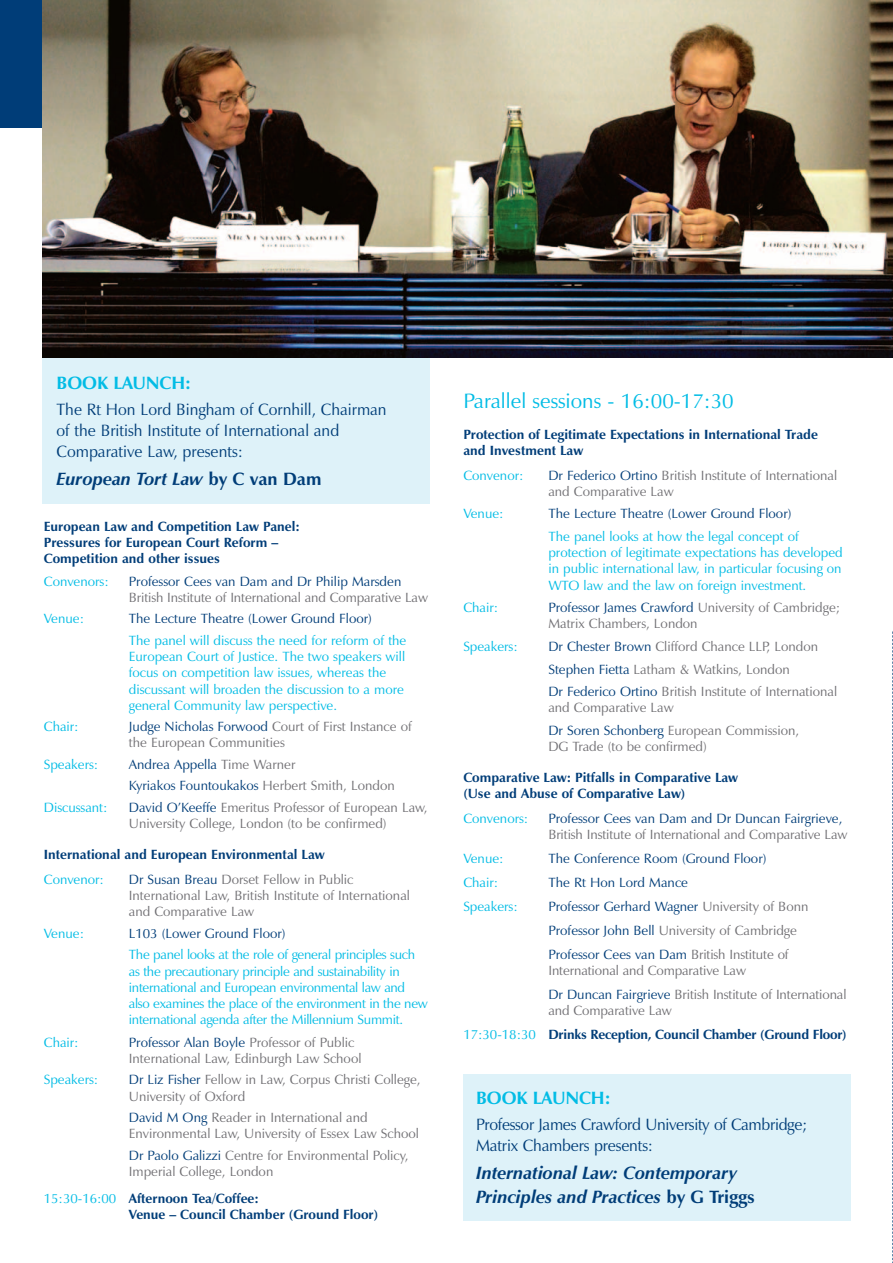
<style>
.page{position:relative;width:893px;height:1263px;background:#fff}
.page>*{position:absolute;margin:0;border:0;box-sizing:border-box;transform-origin:0 0}
.t1{font:21px "Zapf Humanist 601 BT";color:#02bce5}
.t2{font:italic 700 18px/24px "Zapf Humanist 601 BT";letter-spacing:-.005em;color:#003d78}
.t3{font:700 18px "Zapf Humanist 601 BT";color:#02bce5}
.t4{font:16.5px/21px "Zapf Humanist 601 BT";color:#003d78}
.t5{font:16.5px/21px "Zapf Humanist 601 BT";letter-spacing:-.02em;color:#003d78}
.t6{font:13.5px/16.2px "Zapf Humanist 601 BT";color:#717074}
.t7{font:13.5px/16.2px "Zapf Humanist 601 BT";color:#02bce5}
.t8{font:700 13.5px/16.2px "Zapf Humanist 601 BT";color:#003d78}
.t9{font:13.5px/23.9px "Zapf Humanist 601 BT";color:#003d78}
.t10{font:13.5px/16.2px "Zapf Humanist 601 BT";letter-spacing:-.02em;color:#02bce5}
.s1{font-style:normal}
.s2{color:#003d78}
.s3{color:#717074}
.s4{font-weight:400;color:#02bce5}
.s5{font-weight:400;color:#717074}
</style>
<div class="page">
<div style="left:463px;top:1074px;width:387px;height:146px;background:#def2f9"></div>
<div style="left:42px;top:353px;width:387px;height:151px;background:#def2f9"></div>
<div style="left:0;top:0;width:893px;height:128px;background:#003d78"></div>
<img style="left:42px;top:0;width:851px;height:357px">
<svg style="left:892px;top:632px;width:1px;height:631px"></svg>
<h2 class="t3" style="left:57px;top:376px;width:136px">BOOK LAUNCH:</h2>
<p class="t4" style="left:57px;top:401px;width:332px">The Rt Hon Lord Bingham of Cornhill, Chairman of the British Institute of International and<br>Comparative Law, presents:</p>
<h2 class="t2" style="left:57px;top:468px;width:267px">European Tort Law <span class="s1">by C van Dam</span></h2>
<p class="t8" style="left:44px;top:519px;width:258px">European Law and Competition Law Panel:<br>Pressures for European Court Reform –<br>Competition and other issues</p>
<p class="t7" style="left:44px;top:575px;width:66px">Convenors:</p>
<p class="t9" style="left:129px;top:571px;width:274px">Professor Cees van Dam and Dr Philip Marsden</p>
<p class="t6" style="left:129px;top:591px;width:301px">British Institute of International and Comparative Law</p>
<p class="t7" style="left:44px;top:612px;width:42px">Venue:</p>
<p class="t9" style="left:129px;top:609px;width:245px">The Lecture Theatre (Lower Ground Floor)</p>
<p class="t7" style="left:129px;top:634px;width:279px">The panel will discuss the need for reform of the European Court of Justice. The two speakers will focus on competition law issues, whereas the discussant will broaden the discussion to a more general Community law perspective.</p>
<p class="t7" style="left:44px;top:720px;width:36px">Chair:</p>
<p class="t6" style="left:129px;top:720px;width:284px"><span class="s2">Judge Nicholas Forwood</span> Court of First Instance of the European Communities</p>
<p class="t7" style="left:44px;top:758px;width:56px">Speakers:</p>
<p class="t9" style="left:129px;top:755px;width:267px;line-height:21.5px">Andrea Appella <span class="s3">Time Warner<br></span>Kyriakos Fountoukakos <span class="s3">Herbert Smith, London</span></p>
<p class="t7" style="left:44px;top:801px;width:65px">Discussant:</p>
<p class="t6" style="left:129px;top:801px;width:300px"><span class="s2">David O’Keeffe</span> Emeritus Professor of European Law,<br>University College, London (to be confirmed)</p>
<p class="t8" style="left:44px;top:848px;width:282px">International and European Environmental Law</p>
<p class="t7" style="left:44px;top:873px;width:62px">Convenor:</p>
<p class="t6" style="left:129px;top:873px;width:283px"><span class="s2">Dr Susan Breau</span> Dorset Fellow in Public<br>International Law, British Institute of International and Comparative Law</p>
<p class="t7" style="left:44px;top:927px;width:42px">Venue:</p>
<p class="t9" style="left:129px;top:923px;width:158px">L103 (Lower Ground Floor)</p>
<p class="t10" style="left:129px;top:948px;width:300px">The panel looks at the role of general principles such as the precautionary principle and sustainability in international and European environmental law and also examines the place of the environment in the new international agenda after the Millennium Summit.</p>
<p class="t7" style="left:44px;top:1036px;width:36px">Chair:</p>
<p class="t6" style="left:129px;top:1036px;width:234px"><span class="s2">Professor Alan Boyle</span> Professor of Public<br>International Law, Edinburgh Law School</p>
<p class="t7" style="left:44px;top:1074px;width:56px">Speakers:</p>
<p class="t6" style="left:129px;top:1074px;width:293px"><span class="s2">Dr Liz Fisher</span> Fellow in Law, Corpus Christi College,<br>University of Oxford</p>
<p class="t6" style="left:129px;top:1111px;width:292px"><span class="s2">David M Ong</span> Reader in International and<br>Environmental Law, University of Essex Law School</p>
<p class="t6" style="left:129px;top:1149px;width:281px"><span class="s2">Dr Paolo Galizzi</span> Centre for Environmental Policy,<br>Imperial College, London</p>
<p class="t8" style="left:129px;top:1192px;width:251px;text-indent:-85px"><span class="s4">15:30-16:00</span> Afternoon Tea/Coffee:<br>Venue – Council Chamber (Ground Floor)</p>
<h1 class="t1" style="left:463px;top:393px;width:272px">Parallel sessions - 16:00-17:30</h1>
<p class="t8" style="left:463px;top:427px;width:356px">Protection of Legitimate Expectations in International Trade and Investment Law</p>
<p class="t7" style="left:463px;top:469px;width:62px">Convenor:</p>
<p class="t6" style="left:548px;top:469px;width:290px"><span class="s2">Dr Federico Ortino</span> British Institute of International and Comparative Law</p>
<p class="t7" style="left:463px;top:508px;width:42px">Venue:</p>
<p class="t9" style="left:548px;top:504px;width:245px">The Lecture Theatre (Lower Ground Floor)</p>
<p class="t7" style="left:548px;top:530px;width:296px">The panel looks at how the legal concept of protection of legitimate expectations has developed in public international law, in particular focusing on WTO law and the law on foreign investment.</p>
<p class="t7" style="left:463px;top:601px;width:36px">Chair:</p>
<p class="t6" style="left:548px;top:601px;width:293px"><span class="s2">Professor James Crawford</span> University of Cambridge;<br>Matrix Chambers, London</p>
<p class="t7" style="left:463px;top:640px;width:56px">Speakers:</p>
<p class="t6" style="left:548px;top:637px;width:290px;line-height:22.6px"><span class="s2">Dr Chester Brown</span> Clifford Chance LLP, London<br><span class="s2">Stephen Fietta</span> Latham &amp; Watkins, London<br><span class="s2">Dr Federico Ortino</span> British Institute of International</p>
<p class="t6" style="left:548px;top:698px;width:252px;line-height:22.6px">and Comparative Law<br><span class="s2">Dr Soren Schonberg</span> European Commission,</p>
<p class="t6" style="left:548px;top:740px;width:160px">DG Trade (to be confirmed)</p>
<p class="t8" style="left:463px;top:771px;width:276px">Comparative Law: Pitfalls in Comparative Law (Use and Abuse of Comparative Law)</p>
<p class="t7" style="left:463px;top:812px;width:66px">Convenors:</p>
<p class="t9" style="left:548px;top:808px;width:295px">Professor Cees van Dam and Dr Duncan Fairgrieve,</p>
<p class="t6" style="left:548px;top:828px;width:301px">British Institute of International and Comparative Law</p>
<p class="t7" style="left:463px;top:852px;width:42px">Venue:</p>
<p class="t9" style="left:548px;top:848px;width:220px">The Conference Room (Ground Floor)</p>
<p class="t7" style="left:463px;top:876px;width:36px">Chair:</p>
<p class="t9" style="left:548px;top:872px;width:141px">The Rt Hon Lord Mance</p>
<p class="t7" style="left:463px;top:900px;width:56px">Speakers:</p>
<p class="t9" style="left:548px;top:896px;width:262px">Professor Gerhard Wagner <span class="s3">University of Bonn<br></span>Professor John Bell <span class="s3">University of Cambridge<br></span>Professor Cees van Dam <span class="s3">British Institute of</span></p>
<p class="t6" style="left:548px;top:960px;width:300px;line-height:23.9px">International and Comparative Law<br><span class="s2">Dr Duncan Fairgrieve</span> British Institute of International</p>
<p class="t8" style="left:463px;top:1000px;width:385px;line-height:23.9px;text-indent:85px"><span class="s5">and Comparative Law<br></span><span class="s4">17:30-18:30</span> Drinks Reception, Council Chamber (Ground Floor)</p>
<h2 class="t3" style="left:476px;top:1092px;width:136px">BOOK LAUNCH:</h2>
<p class="t5" style="left:476px;top:1116px;width:333px">Professor James Crawford University of Cambridge;<br>Matrix Chambers presents:</p>
<h2 class="t2" style="left:476px;top:1163px;width:281px">International Law: Contemporary<br>Principles and Practices <span class="s1">by G Triggs</span></h2>
</div>
